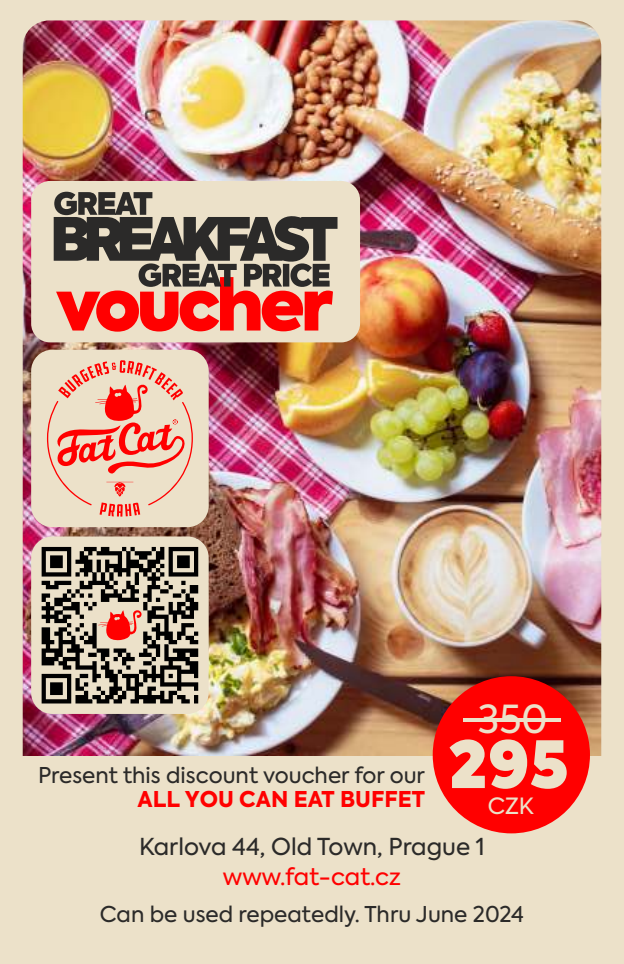
<style>
.page{position:relative;width:624px;height:964px;background:#ece1c9}
.page>*{position:absolute;margin:0;border:0;box-sizing:border-box;transform-origin:0 0}
.t1{font:800 70px "Axiforma";letter-spacing:-.055em;color:#f00}
.t2{font:800 64.8px "Axiforma";color:#ece1c9}
.t3{font:38.4px "Axiforma";color:#ece1c9}
.t4{font:23.2px "Axiforma";color:#2b2a29}
.t5{font:23.2px "Axiforma";color:#f00}
.t6{font:22.4px "Axiforma";color:#ece1c9}
.t7{font:21.6px "Axiforma";color:#2b2a29}
.t8{font:800 21.6px "Axiforma";color:#f00}
</style>
<div class="page">
<img style="left:23px;top:20px;width:578px;height:736px">
<div style="left:31px;top:181px;width:329px;height:161px;background:#ece1c9;border-radius:19px"></div>
<div style="left:31px;top:350px;width:178px;height:177px;background:#ece1c9;border-radius:21px"></div>
<div style="left:432px;top:676px;width:158px;height:157px;background:#f00;border-radius:50%"></div>
<hr style="left:463px;top:719px;width:98px;height:3px;background:#ece1c9">
<svg style="left:54px;top:192px;width:283px;height:95px"></svg>
<div style="left:31px;top:536px;width:178px;height:178px;background:#ece1c9;border-radius:21px"></div>
<svg style="left:42px;top:547px;width:156px;height:156px"></svg>
<svg style="left:47px;top:360px;width:146px;height:157px"></svg>
<h1 class="t1" style="left:56px;top:276px;width:279px">voucher</h1>
<p class="t7" style="left:38px;top:766px;width:388px">Present this discount voucher for our</p>
<p class="t8" style="left:137px;top:790px;width:289px">ALL YOU CAN EAT BUFFET</p>
<h3 class="t3" style="left:478px;top:704px;width:71px">350</h3>
<h2 class="t2" style="left:448px;top:738px;width:122px">295</h2>
<p class="t6" style="left:488px;top:796px;width:47px">CZK</p>
<p class="t4" style="left:139px;top:837px;width:347px">Karlova 44, Old Town, Prague 1</p>
<p class="t5" style="left:223px;top:866px;width:179px">www.fat-cat.cz</p>
<p class="t7" style="left:100px;top:906px;width:425px">Can be used repeatedly. Thru June 2024</p>
</div>
